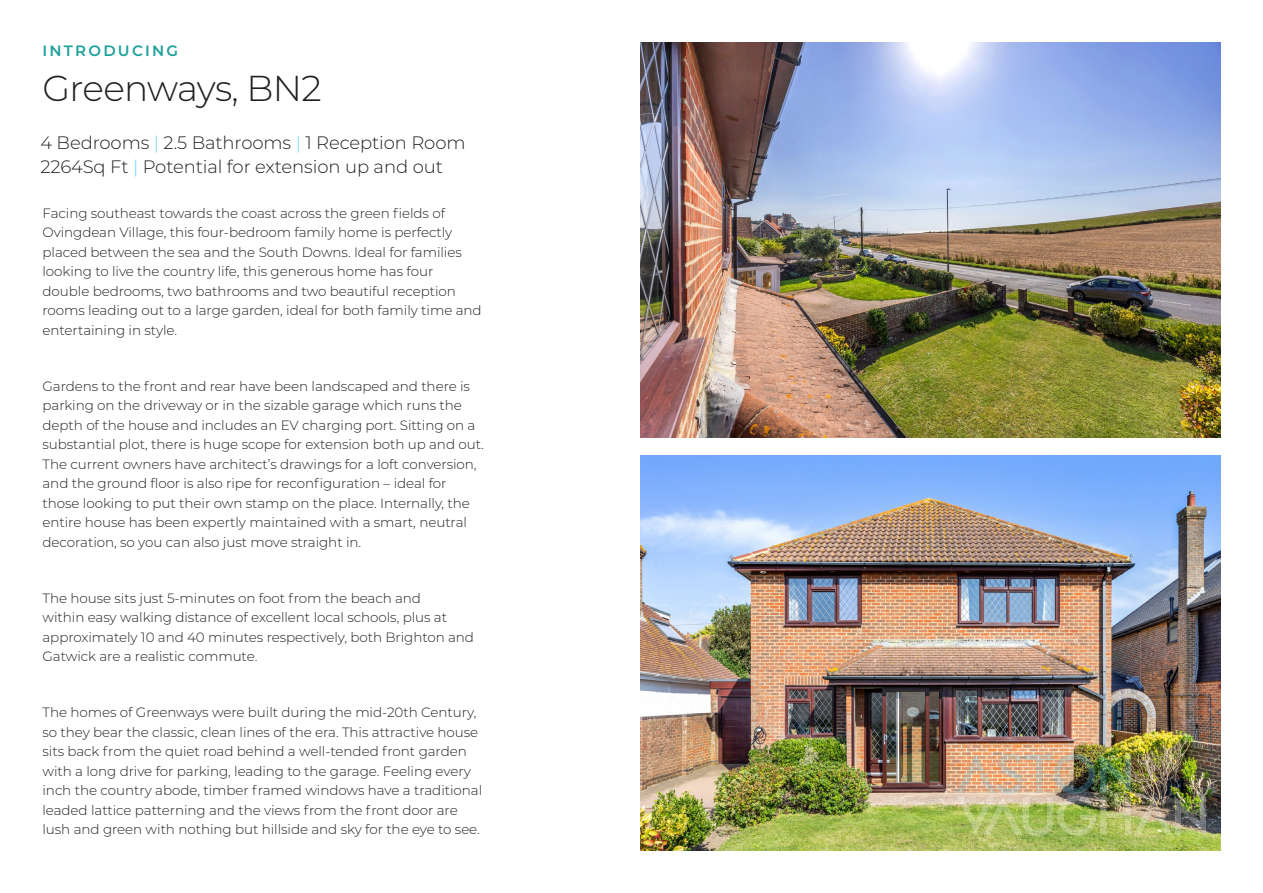
<style>
.page{position:relative;width:1263px;height:893px;background:#fff}
.page>*{position:absolute;margin:0;border:0;box-sizing:border-box;transform-origin:0 0}
.t1{font:300 36px "Montserrat";letter-spacing:-.025em;color:#231f20}
.t2{font:300 18px "Montserrat";letter-spacing:-.005em;color:#231f20}
.t3{font:600 15px "Montserrat";letter-spacing:.15em;color:#1fa199}
.AV_Paragraph_text{font:300 13.5px/19.5px "Montserrat";letter-spacing:-.005em;color:#231f20}
.s1{color:#6bcff6}
</style>
<div class="page">
<img style="left:640px;top:455px;width:580px;height:395px">
<img style="left:640px;top:43px;width:580px;height:395px">
<img style="left:957px;top:753px;width:249px;height:97px">
<p class="t3" style="left:43px;top:40px;width:137px">INTRODUCING</p>
<p class="t1" style="left:43px;top:64px;width:281px">Greenways, BN2</p>
<p class="t2" style="left:40px;top:131px;width:427px">4 Bedrooms <span class="s1">|</span> 2.5 Bathrooms <span class="s1">|</span> 1 Reception Room</p>
<p class="t2" style="left:40px;top:155px;width:404px">2264Sq Ft <span class="s1">|</span> Potential for extension up and out</p>
<p class="AV_Paragraph_text" style="left:43px;top:203px;width:441px">Facing southeast towards the coast across the green fields of Ovingdean Village, this four-bedroom family home is perfectly placed between the sea and the South Downs. Ideal for families looking to live the country life, this generous home has four double bedrooms, two bathrooms and two beautiful reception rooms leading out to a large garden, ideal for both family time and entertaining in style.</p>
<p class="AV_Paragraph_text" style="left:43px;top:376px;width:443px">Gardens to the front and rear have been landscaped and there is parking on the driveway or in the sizable garage which runs the depth of the house and includes an EV charging port. Sitting on a substantial plot, there is huge scope for extension both up and out.<br>The current owners have architect’s drawings for a loft conversion, and the ground floor is also ripe for reconfiguration – ideal for those looking to put their own stamp on the place. Internally, the entire house has been expertly maintained with a smart, neutral decoration, so you can also just move straight in.</p>
<p class="AV_Paragraph_text" style="left:43px;top:588px;width:433px">The house sits just 5-minutes on foot from the beach and<br>within easy walking distance of excellent local schools, plus at approximately 10 and 40 minutes respectively, both Brighton and Gatwick are a realistic commute.</p>
<p class="AV_Paragraph_text" style="left:43px;top:702px;width:441px">The homes of Greenways were built during the mid-20th Century, so they bear the classic, clean lines of the era. This attractive house sits back from the quiet road behind a well-tended front garden with a long drive for parking, leading to the garage. Feeling every inch the country abode, timber framed windows have a traditional leaded lattice patterning and the views from the front door are lush and green with nothing but hillside and sky for the eye to see.</p>
</div>
